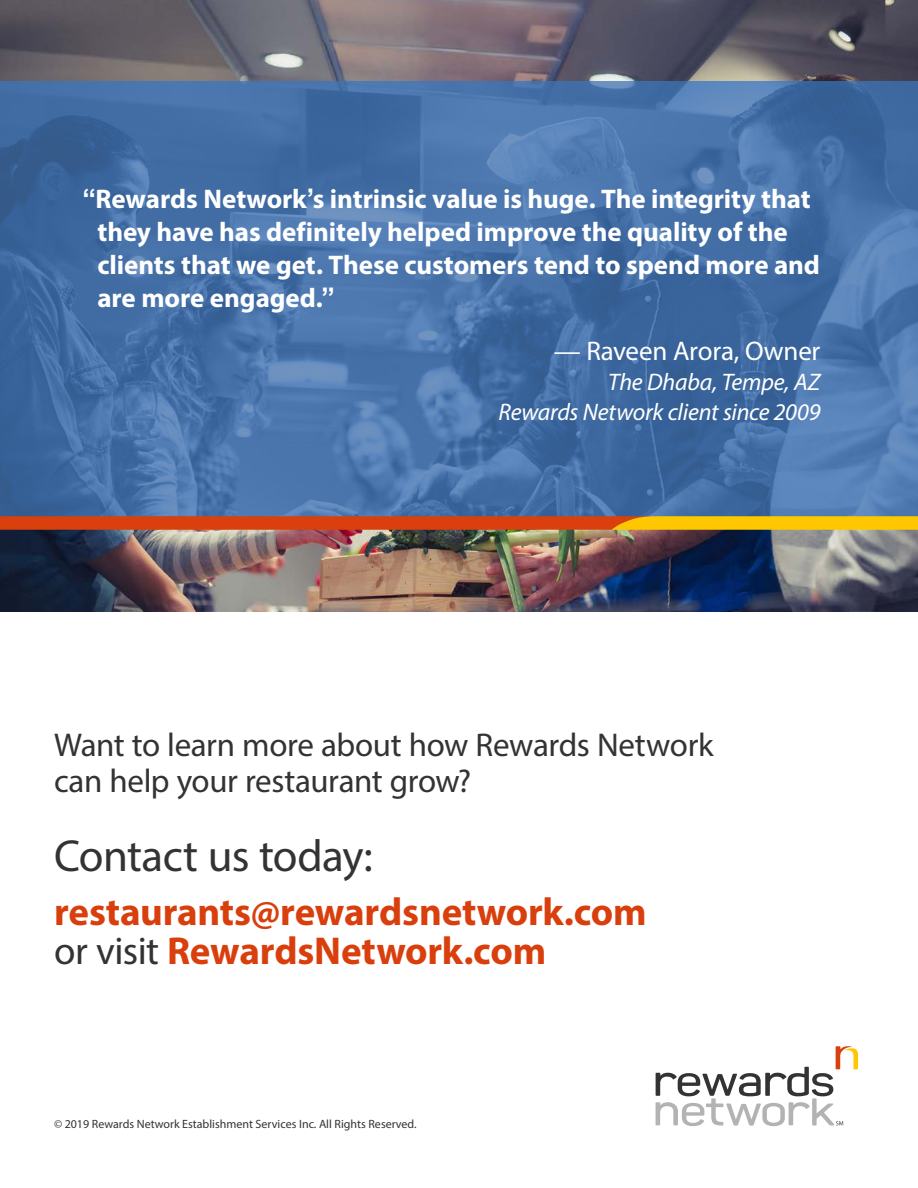
<style>
.page{position:relative;width:918px;height:1188px;background:#fff}
.page>*{position:absolute;margin:0;border:0;box-sizing:border-box;transform-origin:0 0}
.t1{font:45px "Myriad Pro";letter-spacing:-.015em;color:#333}
.t2{font:700 39px/39px "Myriad Pro";letter-spacing:-.005em;color:#d93f0c}
.t3{font:33px/36px "Myriad Pro";letter-spacing:-.015em;color:#333}
.t4{font:700 27px/33px "Myriad Pro";letter-spacing:-.005em;color:#fff}
.t5{font:27px "Myriad Pro";letter-spacing:-.01em;color:#fff}
.t6{font:italic 24px/30px "Myriad Pro";letter-spacing:-.01em;color:#fff;text-align:right}
.t7{font:12px "Myriad Pro";color:#333}
.s1{font-family:"Arial"}
.s2{font-weight:400;color:#333}
</style>
<div class="page">
<img style="left:0;top:0;width:918px;height:612px">
<svg style="left:0;top:81px;width:918px;height:435px"></svg>
<svg style="left:656px;top:1046px;width:202px;height:80px"></svg>
<svg style="left:0;top:516px;width:918px;height:14px"></svg>
<p class="t4" style="left:97px;top:182px;width:724px;text-indent:-15px"><span class="s1">“</span>Rewards Network<span class="s1">’</span>s intrinsic value is huge. The integrity that they have has definitely helped improve the quality of the clients that we get. These customers tend to spend more and are more engaged.<span class="s1">”</span></p>
<p class="t5" style="left:554px;top:334px;width:268px">— Raveen Arora, Owner</p>
<p class="t6" style="left:499px;top:366px;width:323px">The Dhaba, Tempe, AZ<br>Rewards Network client since 2009</p>
<p class="t3" style="left:54px;top:726px;width:661px">Want to learn more about how Rewards Network can help your restaurant grow?</p>
<h1 class="t1" style="left:54px;top:828px;width:320px">Contact us today:</h1>
<h2 class="t2" style="left:54px;top:891px;width:594px">restaurants@rewardsnetwork.com <span class="s2">or visit</span> RewardsNetwork.com</h2>
<p class="t7" style="left:54px;top:1116px;width:364px">© 2019 Rewards Network Establishment Services Inc. All Rights Reserved.</p>
</div>
